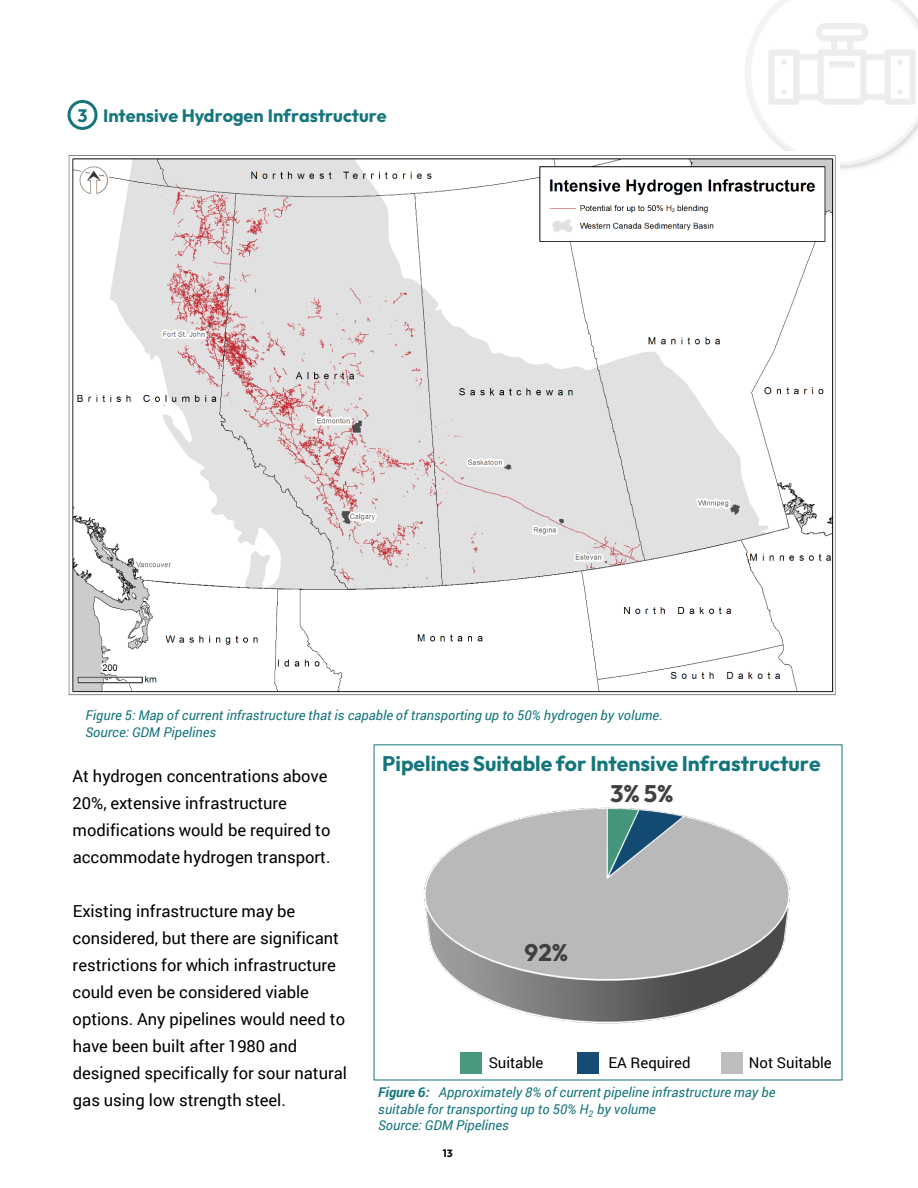
<style>
.page{position:relative;width:918px;height:1188px;background:#fff}
.page>*{position:absolute;margin:0;border:0;box-sizing:border-box;transform-origin:0 0}
.t1{font:700 24px "Outfit";color:#404040}
.t2{font:700 21px "Outfit";color:#15757d}
.t3{font:700 18px "Outfit";color:#15757d}
.t4{font:16.65px "Roboto";color:#000}
.t5{font:16.5px/27px "Roboto";color:#000}
.t6{font:15px "Roboto";color:#000}
.t7{font:italic 13.5px/16.2px "Roboto";color:#15757d}
.t8{font:700 10.5px "Outfit";color:#000}
.s1{font-weight:700}
</style>
<div class="page">
<svg style="left:745px;top:11px;width:173px;height:157px"></svg>
<img style="left:769px;top:0;width:146px;height:143px">
<img style="left:68px;top:152px;width:772px;height:544px">
<div style="left:68px;top:100px;width:30px;height:30px;border:3px solid #15757d;border-radius:50%"></div>
<div style="left:460px;top:1052px;width:21px;height:22px;background:#489980"></div>
<div style="left:577px;top:1052px;width:21px;height:22px;background:#164d75"></div>
<div style="left:721px;top:1052px;width:21px;height:22px;background:#bdbdbd"></div>
<img style="left:424px;top:807px;width:367px;height:217px">
<p class="t3" style="left:78px;top:105px;width:311px">3 Intensive Hydrogen Infrastructure</p>
<p class="t7" style="left:86px;top:707px;width:579px">Figure 5: Map of current infrastructure that is capable of transporting up to 50% hydrogen by volume.<br>Source: GDM Pipelines</p>
<p class="t5" style="left:73px;top:762px;width:259px">At hydrogen concentrations above 20%, extensive infrastructure modifications would be required to accommodate hydrogen transport.</p>
<p class="t5" style="left:73px;top:897px;width:224px">Existing infrastructure may be</p>
<p class="t4" style="left:73px;top:926px;width:268px">considered, but there are significant</p>
<p class="t5" style="left:73px;top:951px;width:276px">restrictions for which infrastructure could even be considered viable options. Any pipelines would need to have been built after 1980 and designed specifically for sour natural gas using low strength steel.</p>
<p class="t2" style="left:382px;top:751px;width:440px">Pipelines Suitable for Intensive Infrastructure</p>
<h1 class="t1" style="left:610px;top:780px;width:65px">3% 5%</h1>
<h1 class="t1" style="left:525px;top:939px;width:45px">92%</h1>
<p class="t6" style="left:489px;top:1052px;width:56px">Suitable</p>
<p class="t6" style="left:609px;top:1052px;width:83px">EA Required</p>
<p class="t6" style="left:749px;top:1052px;width:84px">Not Suitable</p>
<p class="t7" style="left:378px;top:1084px;width:399px"><span class="s1">Figure 6:</span> Approximately 8% of current pipeline infrastructure may be suitable for transporting up to 50% H<sub>2</sub> by volume<br>Source: GDM Pipelines</p>
<p class="t8" style="left:443px;top:1147px;width:11px">13</p>
</div>
